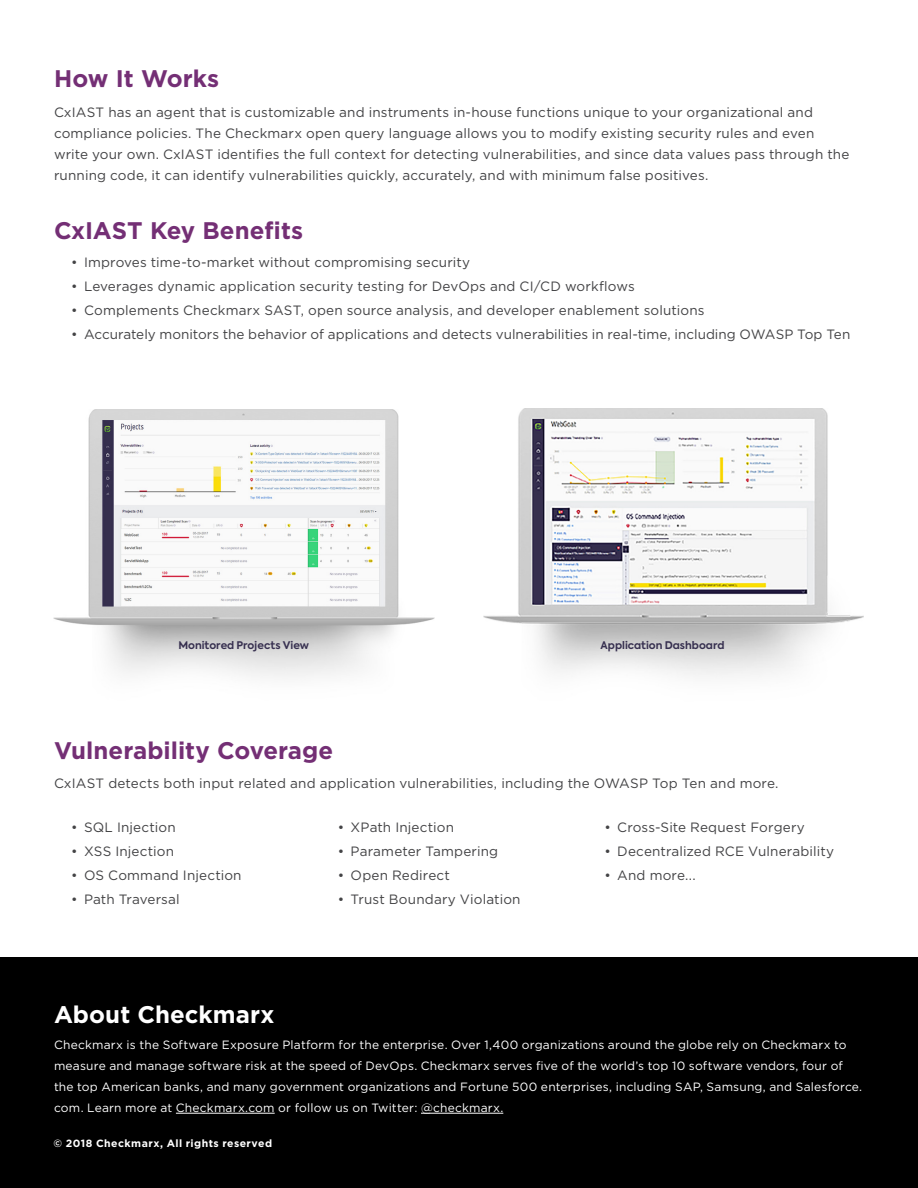
<style>
.page{position:relative;width:918px;height:1188px;background:#fff}
.page>*{position:absolute;margin:0;border:0;box-sizing:border-box;transform-origin:0 0}
.t1{font:700 24px "Gotham Pro";color:#742f75}
.t2{font:700 24px "Gotham";letter-spacing:.005em;color:#fff}
.t3{font:13.5px/21px "Gotham Pro";letter-spacing:.01em;color:#434345}
.t4{font:12px/21px "Gotham Pro";letter-spacing:.015em;color:#fff}
.t5{font:700 10.5px "Axiforma";color:#373050}
.t6{font:700 10.5px "Gotham Pro";letter-spacing:.045em;color:#fff}
</style>
<div class="page">
<img style="left:483px;top:408px;width:381px;height:269px">
<img style="left:53px;top:410px;width:381px;height:267px">
<div style="left:0;top:958px;width:918px;height:230px;background:#000"></div>
<hr style="left:176px;top:1113px;width:99px;height:1px;background:#fff">
<hr style="left:421px;top:1113px;width:82px;height:1px;background:#fff">
<h1 class="t1" style="left:54px;top:65px;width:167px">How It Works</h1>
<p class="t3" style="left:54px;top:102px;width:797px">CxIAST has an agent that is customizable and instruments in-house functions unique to your organizational and compliance policies. The Checkmarx open query language allows you to modify existing security rules and even write your own. CxIAST identifies the full context for detecting vulnerabilities, and since data values pass through the running code, it can identify vulnerabilities quickly, accurately, and with minimum false positives.</p>
<h1 class="t1" style="left:54px;top:216px;width:251px">CxIAST Key Benefits</h1>
<p class="t3" style="left:71px;top:252px;width:400px">• Improves time-to-market without compromising security</p>
<p class="t3" style="left:71px;top:276px;width:565px">• Leverages dynamic application security testing for DevOps and CI/CD workflows</p>
<p class="t3" style="left:71px;top:300px;width:635px">• Complements Checkmarx SAST, open source analysis, and developer enablement solutions</p>
<p class="t3" style="left:71px;top:324px;width:781px">• Accurately monitors the behavior of applications and detects vulnerabilities in real-time, including OWASP Top Ten</p>
<p class="t5" style="left:178px;top:638px;width:132px">Monitored Projects View</p>
<p class="t5" style="left:601px;top:638px;width:126px">Application Dashboard</p>
<h1 class="t1" style="left:54px;top:737px;width:281px">Vulnerability Coverage</h1>
<p class="t3" style="left:54px;top:772px;width:726px">CxIAST detects both input related and application vulnerabilities, including the OWASP Top Ten and more.</p>
<p class="t3" style="left:71px;top:817px;width:106px">• SQL Injection</p>
<p class="t3" style="left:71px;top:841px;width:104px">• XSS Injection</p>
<p class="t3" style="left:71px;top:865px;width:172px">• OS Command Injection</p>
<p class="t3" style="left:71px;top:889px;width:110px">• Path Traversal</p>
<p class="t3" style="left:338px;top:817px;width:118px">• XPath Injection</p>
<p class="t3" style="left:338px;top:841px;width:162px">• Parameter Tampering</p>
<p class="t3" style="left:338px;top:865px;width:114px">• Open Redirect</p>
<p class="t3" style="left:338px;top:889px;width:184px">• Trust Boundary Violation</p>
<p class="t3" style="left:605px;top:817px;width:202px">• Cross-Site Request Forgery</p>
<p class="t3" style="left:605px;top:841px;width:231px">• Decentralized RCE Vulnerability</p>
<p class="t3" style="left:605px;top:865px;width:93px">• And more...</p>
<h1 class="t2" style="left:54px;top:1001px;width:222px">About Checkmarx</h1>
<p class="t4" style="left:54px;top:1034px;width:810px">Checkmarx is the Software Exposure Platform for the enterprise. Over 1,400 organizations around the globe rely on Checkmarx to measure and manage software risk at the speed of DevOps. Checkmarx serves five of the world’s top 10 software vendors, four of the top American banks, and many government organizations and Fortune 500 enterprises, including SAP, Samsung, and Salesforce. com. Learn more at Checkmarx.com or follow us on Twitter: @checkmarx.</p>
<p class="t6" style="left:54px;top:1137px;width:220px">© 2018 Checkmarx, All rights reserved</p>
</div>
